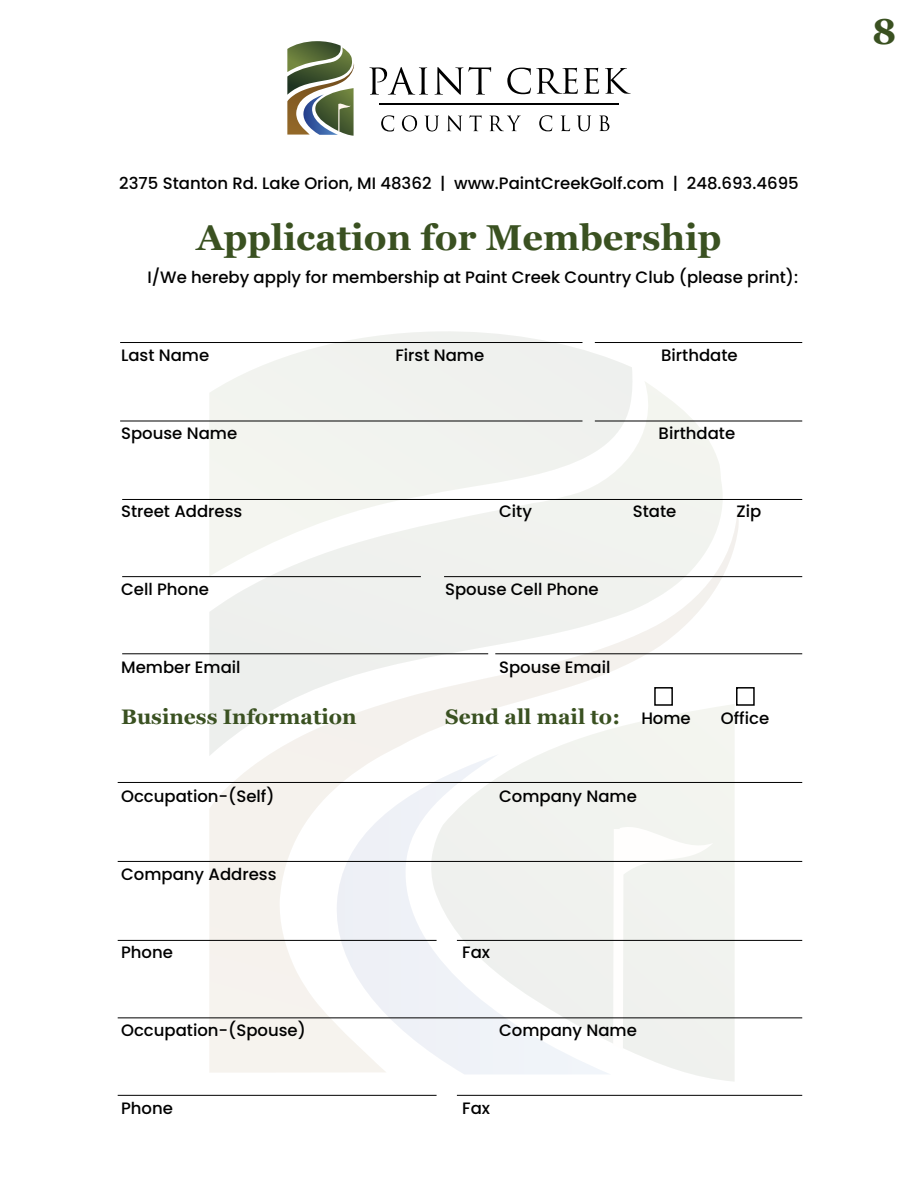
<style>
.page{position:relative;width:918px;height:1188px;background:#fff}
.page>*{position:absolute;margin:0;border:0;box-sizing:border-box;transform-origin:0 0}
.t1{font:700 36px "Georgia";color:#3a5121}
.t2{font:700 21px "Georgia";color:#3a5121}
.t3{font:500 16.5px "Poppins";color:#000}
.s1{font-family:"Poppins";font-weight:500;font-size:16.5px;color:#000}
</style>
<div class="page">
<svg style="left:369px;top:67px;width:59px;height:28px"></svg>
<svg style="left:435px;top:67px;width:56px;height:28px"></svg>
<svg style="left:381px;top:115px;width:13px;height:17px"></svg>
<svg style="left:402px;top:115px;width:15px;height:17px"></svg>
<svg style="left:425px;top:116px;width:13px;height:15px"></svg>
<svg style="left:447px;top:115px;width:15px;height:16px"></svg>
<svg style="left:469px;top:115px;width:13px;height:16px"></svg>
<svg style="left:489px;top:116px;width:31px;height:15px"></svg>
<svg style="left:539px;top:115px;width:13px;height:16px"></svg>
<svg style="left:561px;top:116px;width:9px;height:15px"></svg>
<svg style="left:577px;top:115px;width:14px;height:16px"></svg>
<svg style="left:599px;top:115px;width:10px;height:16px"></svg>
<svg style="left:507px;top:68px;width:71px;height:26px"></svg>
<svg style="left:584px;top:68px;width:15px;height:26px"></svg>
<svg style="left:605px;top:68px;width:26px;height:26px"></svg>
<hr style="left:379px;top:103px;width:239px;height:1px;background:#000">
<svg style="left:287px;top:41px;width:67px;height:95px"></svg>
<svg style="left:209px;top:508px;width:530px;height:565px"></svg>
<svg style="left:209px;top:382px;width:521px;height:374px"></svg>
<svg style="left:209px;top:331px;width:424px;height:246px"></svg>
<svg style="left:613px;top:820px;width:100px;height:229px"></svg>
<div style="left:654px;top:687px;width:19px;height:19px;border:2px solid #000"></div>
<div style="left:736px;top:687px;width:19px;height:19px;border:2px solid #000"></div>
<hr style="left:120px;top:342px;width:462px;height:1px;background:#000">
<hr style="left:120px;top:421px;width:462px;height:1px;background:#000">
<hr style="left:122px;top:499px;width:680px;height:1px;background:#000">
<hr style="left:118px;top:782px;width:684px;height:1px;background:#000">
<hr style="left:118px;top:1017px;width:684px;height:1px;background:#000">
<hr style="left:118px;top:861px;width:684px;height:1px;background:#000">
<hr style="left:118px;top:940px;width:319px;height:1px;background:#000">
<hr style="left:457px;top:940px;width:345px;height:1px;background:#000">
<hr style="left:118px;top:1095px;width:319px;height:1px;background:#000">
<hr style="left:457px;top:1095px;width:345px;height:1px;background:#000">
<hr style="left:122px;top:576px;width:299px;height:1px;background:#000">
<hr style="left:444px;top:576px;width:358px;height:1px;background:#000">
<hr style="left:122px;top:653px;width:366px;height:1px;background:#000">
<hr style="left:495px;top:653px;width:307px;height:1px;background:#000">
<hr style="left:595px;top:342px;width:207px;height:1px;background:#000">
<hr style="left:595px;top:421px;width:207px;height:1px;background:#000">
<p class="t3" style="left:119px;top:173px;width:681px">2375 Stanton Rd. Lake Orion, MI 48362 | www.PaintCreekGolf.com | 248.693.4695</p>
<h1 class="t1" style="left:196px;top:210px;width:527px">Application for Membership</h1>
<p class="t3" style="left:147px;top:267px;width:652px">I/We hereby apply for membership at Paint Creek Country Club (please print):</p>
<p class="t3" style="left:121px;top:345px;width:90px">Last Name</p>
<p class="t3" style="left:395px;top:345px;width:90px">First Name</p>
<p class="t3" style="left:661px;top:345px;width:78px">Birthdate</p>
<p class="t3" style="left:121px;top:423px;width:118px">Spouse Name</p>
<p class="t3" style="left:659px;top:423px;width:78px">Birthdate</p>
<p class="t3" style="left:121px;top:501px;width:123px">Street Address</p>
<p class="t3" style="left:499px;top:501px;width:34px">City</p>
<p class="t3" style="left:633px;top:501px;width:45px">State</p>
<p class="t3" style="left:737px;top:501px;width:26px">Zip</p>
<p class="t3" style="left:121px;top:579px;width:89px">Cell Phone</p>
<p class="t3" style="left:445px;top:579px;width:155px">Spouse Cell Phone</p>
<p class="t3" style="left:121px;top:657px;width:121px">Member Email</p>
<p class="t3" style="left:499px;top:657px;width:113px">Spouse Email</p>
<p class="t2" style="left:121px;top:701px;width:237px">Business Information</p>
<p class="t2" style="left:445px;top:701px;width:247px">Send all mail to: <span class="s1">Home</span></p>
<p class="t3" style="left:721px;top:708px;width:50px">Office</p>
<p class="t3" style="left:121px;top:786px;width:155px">Occupation-(Self)</p>
<p class="t3" style="left:499px;top:786px;width:139px">Company Name</p>
<p class="t3" style="left:121px;top:864px;width:157px">Company Address</p>
<p class="t3" style="left:121px;top:942px;width:53px">Phone</p>
<p class="t3" style="left:462px;top:942px;width:29px">Fax</p>
<p class="t3" style="left:121px;top:1020px;width:186px">Occupation-(Spouse)</p>
<p class="t3" style="left:499px;top:1020px;width:139px">Company Name</p>
<p class="t3" style="left:121px;top:1098px;width:53px">Phone</p>
<p class="t3" style="left:462px;top:1098px;width:29px">Fax</p>
<h1 class="t1" style="left:872px;top:5px;width:26px">8</h1>
</div>
